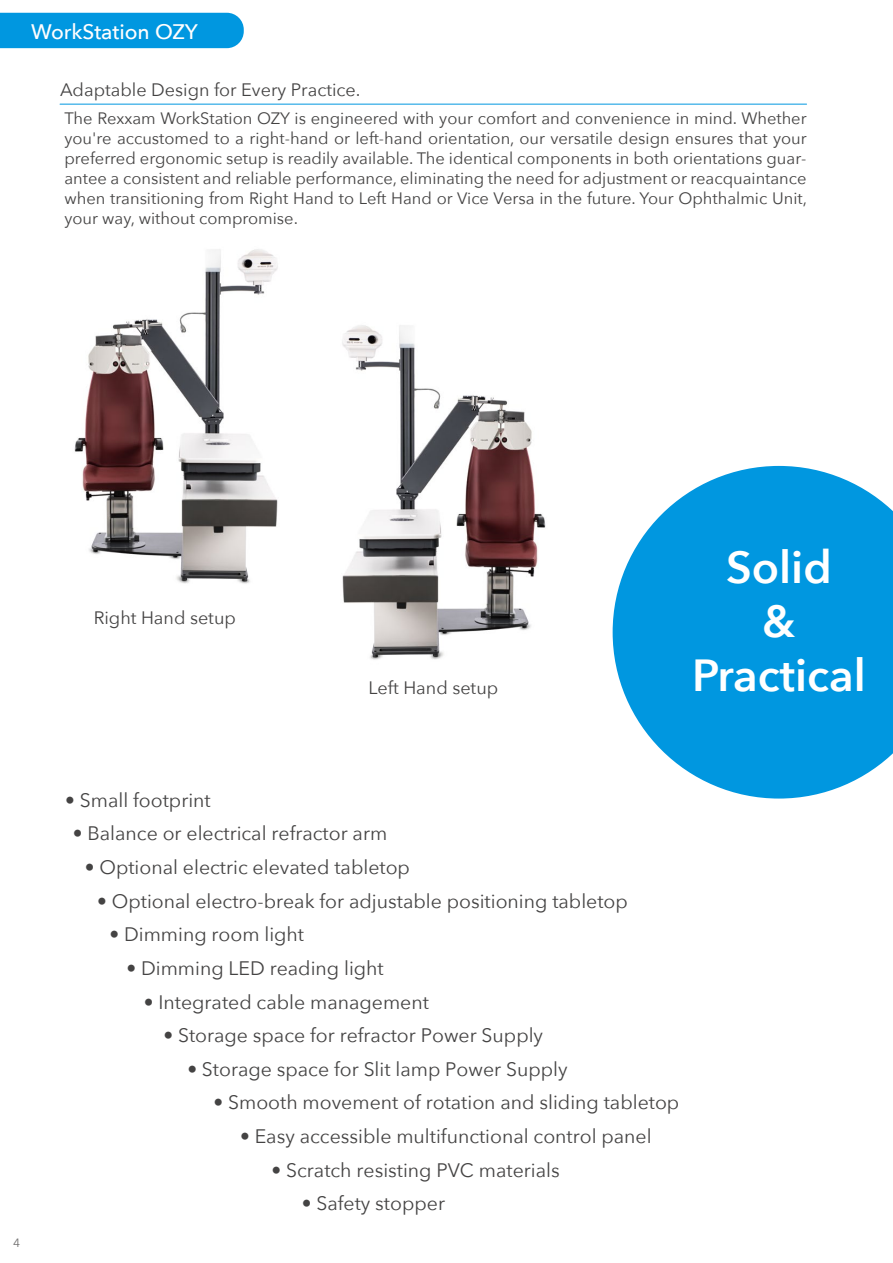
<style>
.page{position:relative;width:893px;height:1263px;background:#fff}
.page>*{position:absolute;margin:0;border:0;box-sizing:border-box;transform-origin:0 0}
.t1{font:600 44.85px/53.8px "Avenir Next";color:#fff;text-align:center}
.t2{font:500 21px "Avenir Next";color:#fffefe}
.t3{font:19.5px "Avenir Next";color:#444343}
.t4{font:18px "Avenir Next";color:#444343}
.t5{font:16.5px/19.8px "Avenir Next";color:#444343;text-align:justify}
.t6{font:12px "Avenir Next";color:#727171}
</style>
<div class="page">
<img style="left:74px;top:249px;width:204px;height:335px">
<img style="left:342px;top:325px;width:204px;height:335px">
<div style="left:0;top:13px;width:244px;height:35px;background:#0097e0"></div>
<hr style="left:60px;top:104px;width:747px;height:1px;background:#0097e0">
<svg style="left:613px;top:466px;width:280px;height:332px;fill:#0097e0"></svg>
<p class="t2" style="left:31px;top:14px;width:168px">WorkStation OZY</p>
<p class="t4" style="left:60px;top:75px;width:302px">Adaptable Design for Every Practice.</p>
<p class="t5" style="left:65px;top:108px;width:744px">The Rexxam WorkStation OZY is engineered with your comfort and convenience in mind. Whether you're accustomed to a right-hand or left-hand orientation, our versatile design ensures that your preferred ergonomic setup is readily available. The identical components in both orientations guar&shy;antee a consistent and reliable performance, eliminating the need for adjustment or reacquaintance when transitioning from Right Hand to Left Hand or Vice Versa in the future. Your Ophthalmic Unit, your way, without compromise.</p>
<p class="t6" style="left:13px;top:1232px;width:8px">4</p>
<p class="t4" style="left:94px;top:602px;width:144px">Right Hand setup</p>
<p class="t4" style="left:368px;top:672px;width:131px">Left Hand setup</p>
<h1 class="t1" style="left:692px;top:539px;width:175px">Solid<br>&amp;<br>Practical</h1>
<p class="t3" style="left:65px;top:783px;width:147px">• Small footprint</p>
<p class="t3" style="left:73px;top:817px;width:316px">• Balance or electrical refractor arm</p>
<p class="t3" style="left:85px;top:851px;width:327px">• Optional electric elevated tabletop</p>
<p class="t3" style="left:97px;top:884px;width:532px">• Optional electro-break for adjustable positioning tabletop</p>
<p class="t3" style="left:109px;top:918px;width:196px">• Dimming room light</p>
<p class="t3" style="left:126px;top:951px;width:259px">• Dimming LED reading light</p>
<p class="t3" style="left:144px;top:985px;width:287px">• Integrated cable management</p>
<p class="t3" style="left:163px;top:1019px;width:381px">• Storage space for refractor Power Supply</p>
<p class="t3" style="left:187px;top:1052px;width:382px">• Storage space for Slit lamp Power Supply</p>
<p class="t3" style="left:214px;top:1086px;width:467px">• Smooth movement of rotation and sliding tabletop</p>
<p class="t3" style="left:240px;top:1120px;width:413px">• Easy accessible multifunctional control panel</p>
<p class="t3" style="left:272px;top:1153px;width:290px">• Scratch resisting PVC materials</p>
<p class="t3" style="left:302px;top:1187px;width:145px">• Safety stopper</p>
</div>
